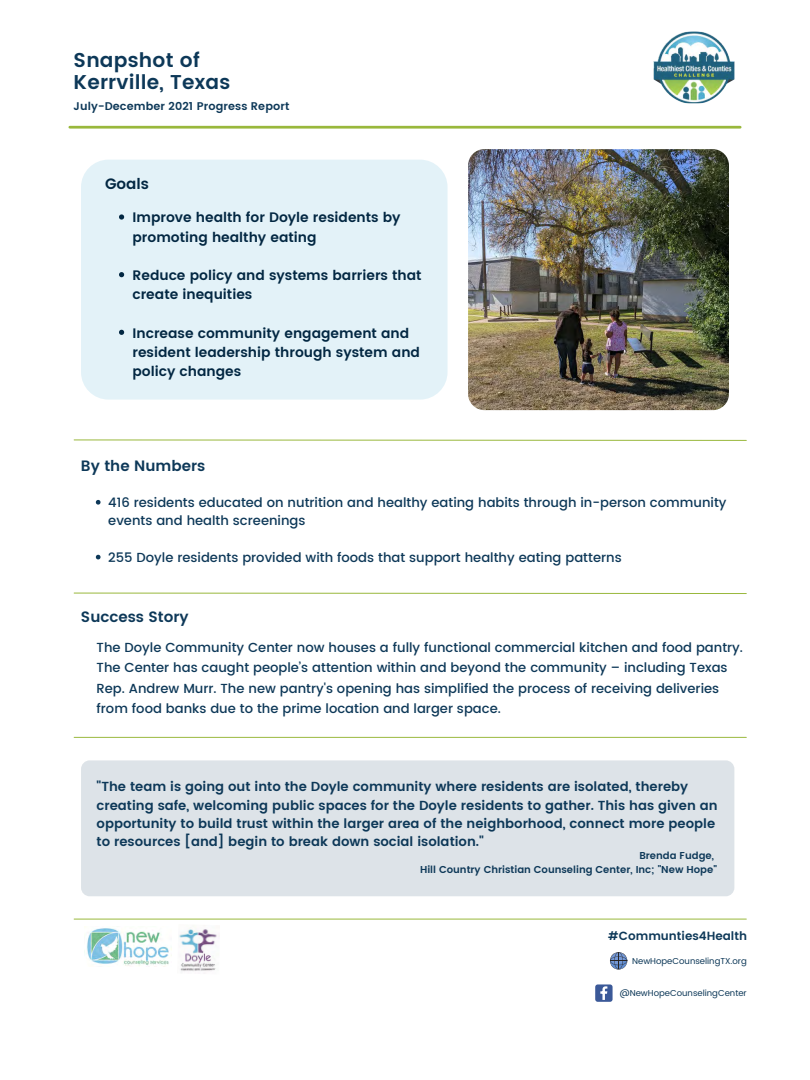
<style>
.page{position:relative;width:810px;height:1080px;background:#fff}
.page>*{position:absolute;margin:0;border:0;box-sizing:border-box;transform-origin:0 0}
.t1{font:600 20px "Poppins";letter-spacing:.01em;color:#0d3858}
.t2{font:600 15px "Poppins";color:#0d3858}
.t3{font:600 15px "Poppins";color:#022742}
.t4{font:600 13.75px/19.2px "Poppins";color:#022742}
.t5{font:500 13.12px/20.6px "Poppins";color:#0d3858}
.t6{font:600 13.12px/18.2px "Poppins";color:#0d3858}
.t7{font:600 11.88px "Poppins";color:#0d3858}
.t8{font:600 11.12px "Poppins";letter-spacing:.01em;color:#0d3858}
.t9{font:600 10px "Poppins";color:#0d3858}
.t10{font:8.56px "Poppins";color:#0d3858}
</style>
<div class="page">
<hr style="left:70px;top:126px;width:670px;height:3px;background:#99b83c">
<svg style="left:73px;top:592px;width:674px;height:2px"></svg>
<hr style="left:74px;top:737px;width:672px;height:1px;background:#99b83c">
<img style="left:653px;top:31px;width:82px;height:73px">
<div style="left:81px;top:760px;width:653px;height:136px;background:#dde3e8;border-radius:9px"></div>
<hr style="left:74px;top:919px;width:672px;height:1px;background:#99b83c">
<svg style="left:73px;top:439px;width:674px;height:2px"></svg>
<img style="left:84px;top:926px;width:88px;height:41px">
<svg style="left:595px;top:984px;width:18px;height:18px"></svg>
<svg style="left:610px;top:952px;width:17px;height:17px"></svg>
<div style="left:81px;top:160px;width:367px;height:240px;background:#e3f2f8;border-radius:27px"></div>
<img style="left:468px;top:149px;width:261px;height:261px;border-radius:16px">
<img style="left:179px;top:928px;width:38px;height:44px">
<svg style="left:119px;top:214px;width:5px;height:6px"></svg>
<svg style="left:119px;top:272px;width:5px;height:5px"></svg>
<svg style="left:119px;top:330px;width:5px;height:5px"></svg>
<svg style="left:96px;top:500px;width:5px;height:5px"></svg>
<svg style="left:96px;top:555px;width:5px;height:4px"></svg>
<p class="t1" style="left:74px;top:48px;width:128px">Snapshot of</p>
<p class="t1" style="left:74px;top:70px;width:158px">Kerrville, Texas</p>
<p class="t8" style="left:74px;top:100px;width:217px">July-December 2021 Progress Report</p>
<p class="t3" style="left:105px;top:175px;width:46px">Goals</p>
<p class="t4" style="left:133px;top:208px;width:270px">Improve health for Doyle residents by promoting healthy eating</p>
<p class="t4" style="left:133px;top:266px;width:291px">Reduce policy and systems barriers that create inequities</p>
<p class="t4" style="left:133px;top:323px;width:289px">Increase community engagement and resident leadership through system and policy changes</p>
<p class="t2" style="left:81px;top:457px;width:126px">By the Numbers</p>
<p class="t5" style="left:108px;top:493px;width:620px;line-height:18.2px">416 residents educated on nutrition and healthy eating habits through in-person community events and health screenings</p>
<p class="t5" style="left:108px;top:547px;width:515px">255 Doyle residents provided with foods that support healthy eating patterns</p>
<p class="t2" style="left:81px;top:608px;width:109px">Success Story</p>
<p class="t5" style="left:97px;top:637px;width:648px">The Doyle Community Center now houses a fully functional commercial kitchen and food pantry.<br>The Center has caught people’s attention within and beyond the community – including Texas Rep. Andrew Murr. The new pantry's opening has simplified the process of receiving deliveries from food banks due to the prime location and larger space.</p>
<p class="t6" style="left:97px;top:778px;width:623px">"The team is going out into the Doyle community where residents are isolated, thereby creating safe, welcoming public spaces for the Doyle residents to gather. This has given an opportunity to build trust within the larger area of the neighborhood, connect more people to resources [and] begin to break down social isolation."</p>
<p class="t9" style="left:639px;top:850px;width:76px">Brenda Fudge,</p>
<p class="t9" style="left:420px;top:864px;width:298px">Hill Country Christian Counseling Center, Inc; "New Hope"</p>
<p class="t7" style="left:608px;top:929px;width:140px">#Communties4Health</p>
<p class="t10" style="left:632px;top:956px;width:116px">NewHopeCounselingTX.org</p>
<p class="t10" style="left:620px;top:988px;width:128px">@NewHopeCounselingCenter</p>
</div>
